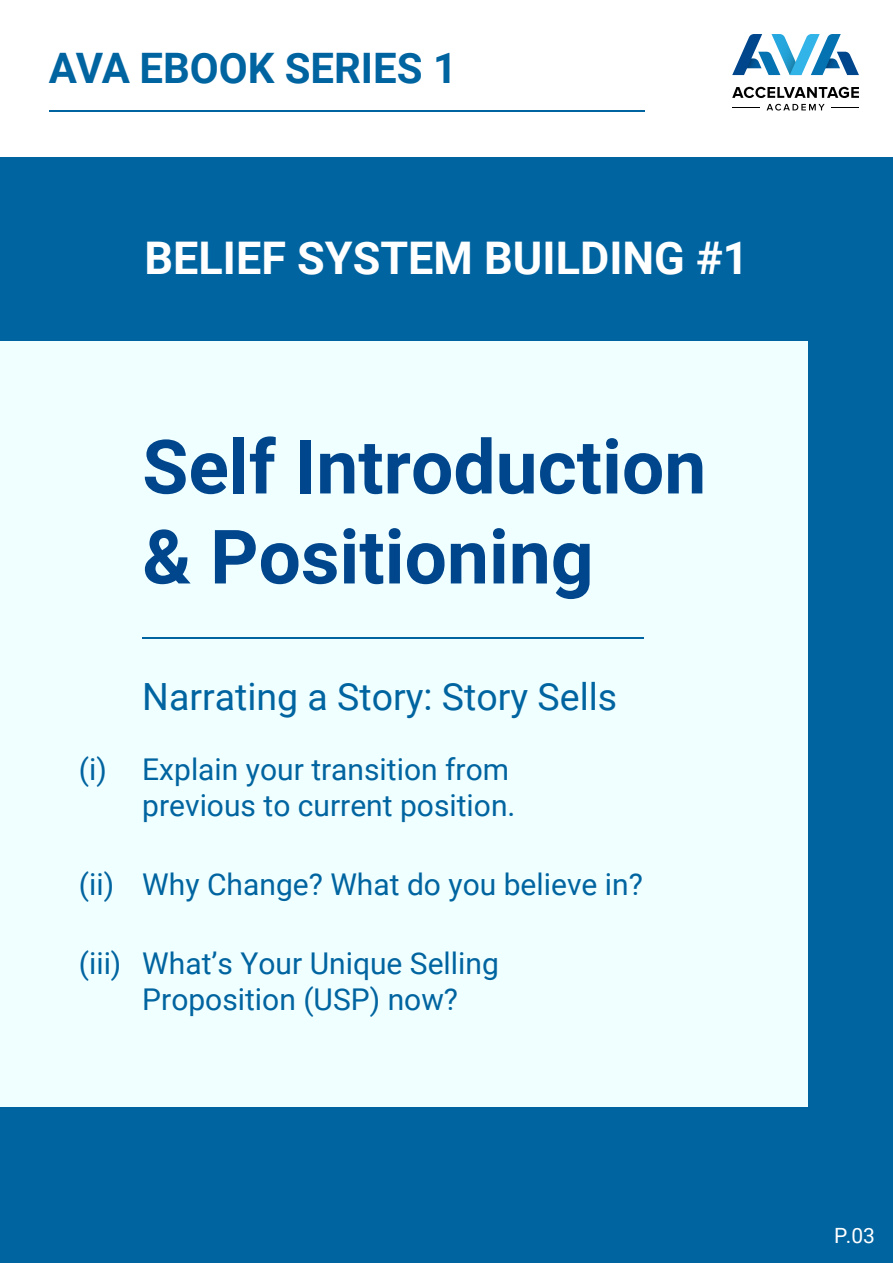
<style>
.page{position:relative;width:893px;height:1263px;background:#fff}
.page>*{position:absolute;margin:0;border:0;box-sizing:border-box;transform-origin:0 0}
.t1{font:700 75px/90px "Roboto";color:#00468c}
.t2{font:700 45px "Roboto";color:#fff}
.t3{font:700 42px "Roboto";color:#0064a0}
.t4{font:37.5px "Roboto";color:#0064a0}
.t5{font:30px/36px "Roboto";color:#0064a0}
.t6{font:21px "Roboto";color:#fff}
</style>
<div class="page">
<div style="left:0;top:157px;width:893px;height:1106px;background:#0064a0"></div>
<div style="left:0;top:341px;width:808px;height:766px;background:#f0ffff"></div>
<hr style="left:142px;top:637px;width:502px;height:1px;background:#0064a0">
<svg style="left:732px;top:87px;width:127px;height:11px"></svg>
<svg style="left:767px;top:104px;width:58px;height:7px"></svg>
<svg style="left:732px;top:107px;width:28px;height:1px"></svg>
<svg style="left:831px;top:107px;width:28px;height:1px"></svg>
<svg style="left:732px;top:34px;width:127px;height:41px"></svg>
<hr style="left:49px;top:110px;width:595px;height:1px;background:#0064a0">
<h3 class="t3" style="left:49px;top:38px;width:410px">AVA EBOOK SERIES 1</h3>
<h2 class="t2" style="left:144px;top:227px;width:606px">BELIEF SYSTEM BUILDING #1</h2>
<p class="t5" style="left:79px;top:750px;width:29px">(i)</p>
<h1 class="t1" style="left:142px;top:419px;width:565px">Self Introduction &amp; Positioning</h1>
<p class="t4" style="left:142px;top:670px;width:476px">Narrating a Story: Story Sells</p>
<p class="t5" style="left:142px;top:750px;width:375px">Explain your transition from previous to current position.</p>
<p class="t5" style="left:79px;top:865px;width:565px">(ii) Why Change? What do you believe in?</p>
<p class="t5" style="left:142px;top:944px;width:358px;text-indent:-63px">(iii) What’s Your Unique Selling<br>Proposition (USP) now?</p>
<p class="t6" style="left:834px;top:1220px;width:42px">P.03</p>
</div>
